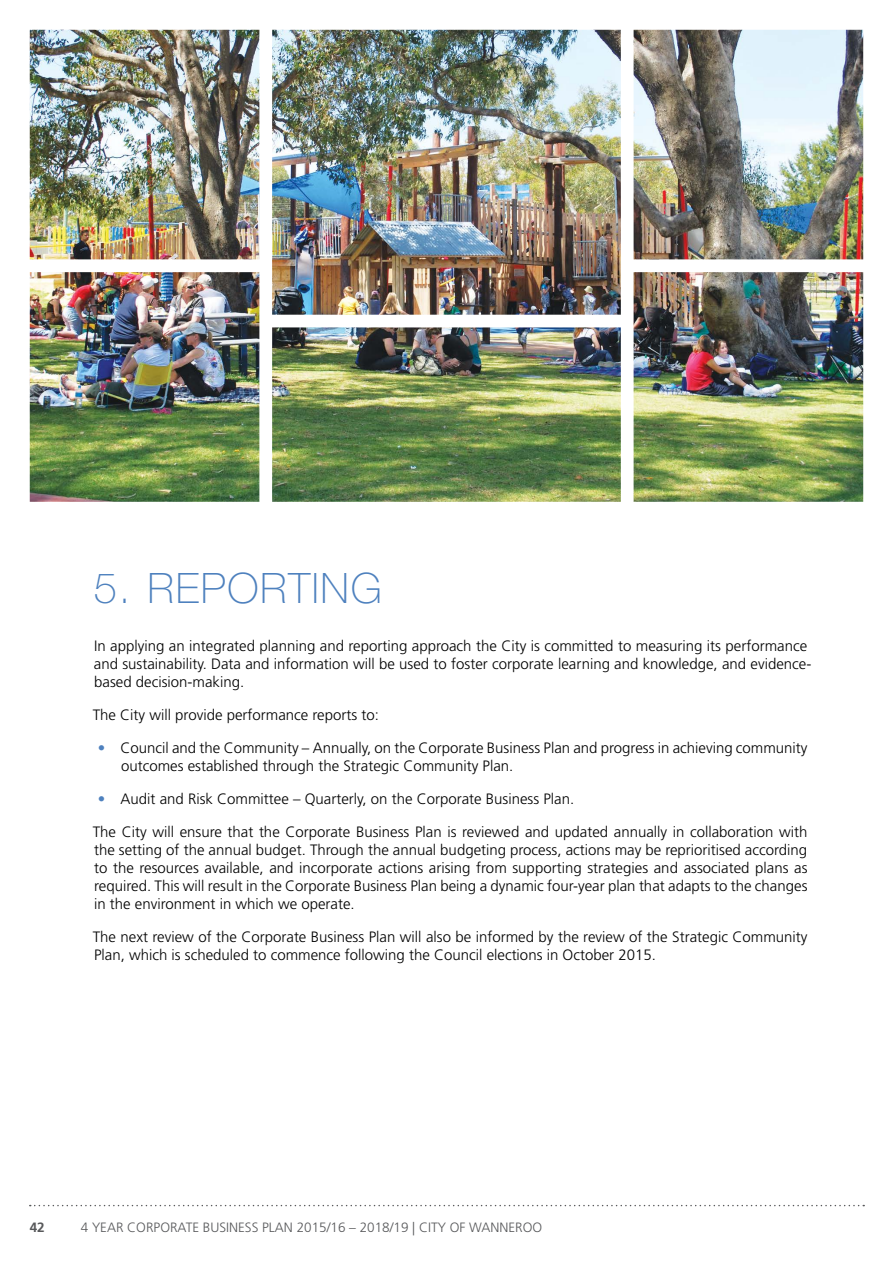
<style>
.page{position:relative;width:893px;height:1263px;background:#fff}
.page>*{position:absolute;margin:0;border:0;box-sizing:border-box;transform-origin:0 0}
.t1{font:100 42px "Helvetica Neue";letter-spacing:.04em;color:#4e81be}
.t2{font:300 15px/18px "Frutiger";color:#000}
.t3{font:300 13.5px "Frutiger";color:#58595b}
.t4{font:700 13.5px "Frutiger";color:#58595b}
.s1{color:#4e81be}
</style>
<div class="page">
<svg style="left:30px;top:1205px;width:834px;height:1px"></svg>
<img style="left:30px;top:30px;width:833px;height:472px">
<h1 class="t1" style="left:94px;top:564px;width:290px">5. REPORTING</h1>
<p class="t2" style="left:94px;top:637px;width:719px">In applying an integrated planning and reporting approach the City is committed to measuring its performance and sustainability. Data and information will be used to foster corporate learning and knowledge, and evidence&shy;based decision-making.</p>
<p class="t2" style="left:93px;top:706px;width:288px">The City will provide performance reports to:</p>
<p class="t2" style="left:121px;top:739px;width:688px;text-indent:-23px"><span class="s1">•</span> Council and the Community – Annually, on the Corporate Business Plan and progress in achieving community outcomes established through the Strategic Community Plan.</p>
<p class="t2" style="left:98px;top:790px;width:478px"><span class="s1">•</span> Audit and Risk Committee – Quarterly, on the Corporate Business Plan.</p>
<p class="t2" style="left:93px;top:823px;width:716px;text-align:justify">The City will ensure that the Corporate Business Plan is reviewed and updated annually in collaboration with the setting of the annual budget. Through the annual budgeting process, actions may be reprioritised according to the resources available, and incorporate actions arising from supporting strategies and associated plans as required. This will result in the Corporate Business Plan being a dynamic four-year plan that adapts to the changes in the environment in which we operate.</p>
<p class="t2" style="left:93px;top:928px;width:716px">The next review of the Corporate Business Plan will also be informed by the review of the Strategic Community<br>Plan, which is scheduled to commence following the Council elections in October 2015.</p>
<p class="t4" style="left:30px;top:1219px;width:17px">42</p>
<p class="t3" style="left:81px;top:1219px;width:463px">4 YEAR CORPORATE BUSINESS PLAN 2015/16 – 2018/19 | CITY OF WANNEROO</p>
</div>
